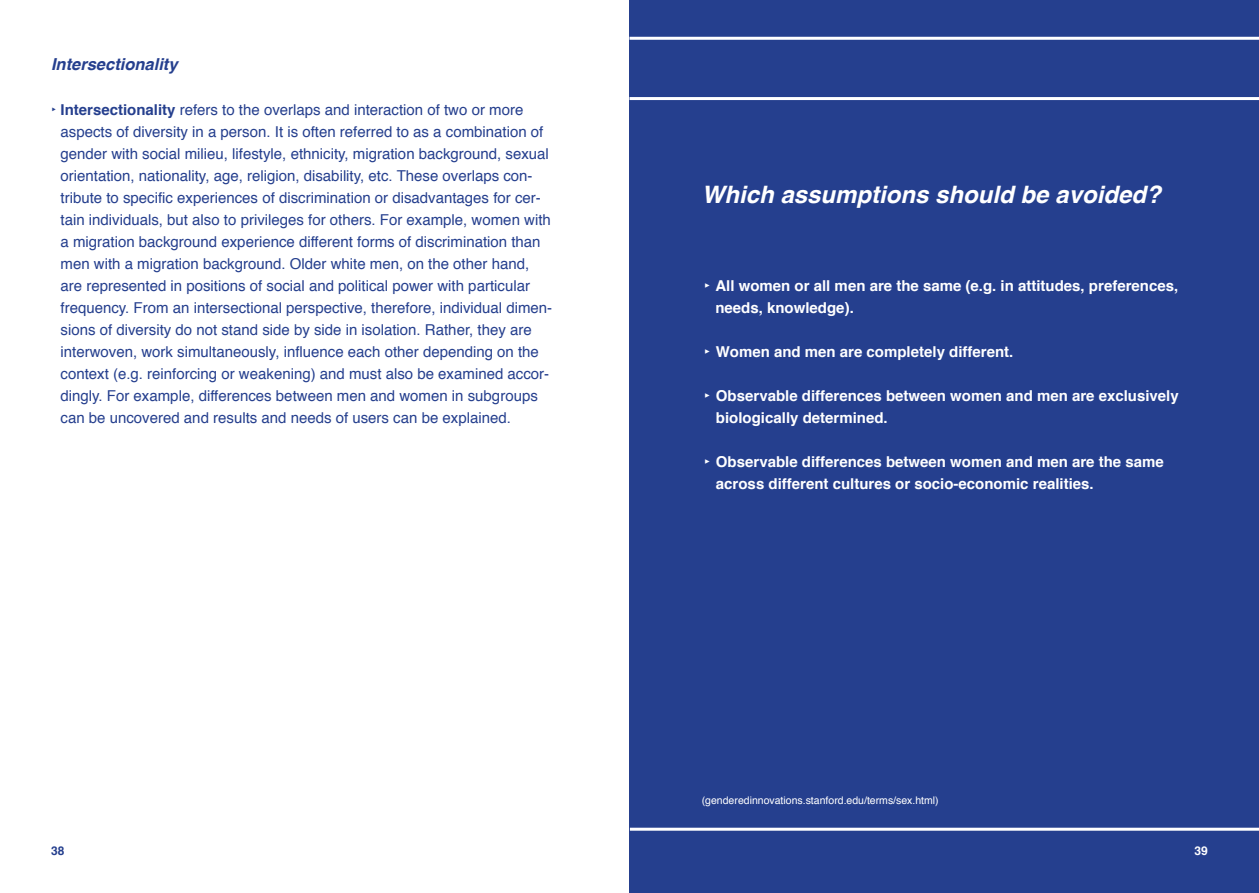
<style>
.page{position:relative;width:1259px;height:893px;background:#fff}
.page>*{position:absolute;margin:0;border:0;box-sizing:border-box;transform-origin:0 0}
.Definitionen_Text_we{font:italic 700 24px "Helvetica";color:#fff}
.Definitionen_Text_bl{font:italic 700 16.5px "Helvetica";color:#253f8e}
.Definitionen_Text_bl-2{font:15px/22px "Helvetica";color:#253f8e}
.Definitionen_Text_we-2{font:700 15px/22px "Helvetica";color:#fff}
.t1{font:700 12px "Helvetica";color:#253f8e}
.t2{font:700 12px "Helvetica";color:#fff}
.t3{font:10.5px "Helvetica";color:#fff}
.s1{font-weight:700}
</style>
<div class="page">
<div style="left:629px;top:0;width:630px;height:893px;background:#253f8e"></div>
<hr style="left:630px;top:828px;width:629px;height:3px;background:#fff">
<hr style="left:629px;top:37px;width:630px;height:3px;background:#fff">
<hr style="left:629px;top:97px;width:630px;height:3px;background:#fff">
<p class="Definitionen_Text_bl" style="left:51px;top:51px;width:128px">Intersectionality</p>
<p class="Definitionen_Text_bl-2" style="left:61px;top:99px;width:493px;text-indent:-9px">‣ <span class="s1">Intersectionality</span> refers to the overlaps and interaction of two or more aspects of diversity in a person. It is often referred to as a combination of gender with social milieu, lifestyle, ethnicity, migration background, sexual orientation, nationality, age, religion, disability, etc. These overlaps con&shy;tribute to specific experiences of discrimination or disadvantages for cer&shy;tain individuals, but also to privileges for others. For example, women with a migration background experience different forms of discrimination than men with a migration background. Older white men, on the other hand, are represented in positions of social and political power with particular frequency. From an intersectional perspective, therefore, individual dimen&shy;sions of diversity do not stand side by side in isolation. Rather, they are interwoven, work simultaneously, influence each other depending on the context (e.g. reinforcing or weakening) and must also be examined accor&shy;dingly. For example, differences between men and women in subgroups can be uncovered and results and needs of users can be explained.</p>
<p class="Definitionen_Text_we" style="left:702px;top:175px;width:460px">Which assumptions should be avoided?</p>
<p class="Definitionen_Text_we-2" style="left:715px;top:275px;width:464px;text-indent:-14px">‣ All women or all men are the same (e.g. in attitudes, preferences, needs, knowledge).</p>
<p class="Definitionen_Text_we-2" style="left:702px;top:341px;width:313px">‣ Women and men are completely different.</p>
<p class="Definitionen_Text_we-2" style="left:716px;top:385px;width:464px;text-indent:-14px">‣ Observable differences between women and men are exclusively biologically determined.</p>
<p class="Definitionen_Text_we-2" style="left:716px;top:451px;width:449px;text-indent:-14px">‣ Observable differences between women and men are the same across different cultures or socio-economic realities.</p>
<p class="t3" style="left:702px;top:792px;width:238px">(genderedinnovations.stanford.edu/terms/sex.html)</p>
<p class="t1" style="left:51px;top:841px;width:15px">38</p>
<p class="t2" style="left:1194px;top:841px;width:15px">39</p>
</div>
